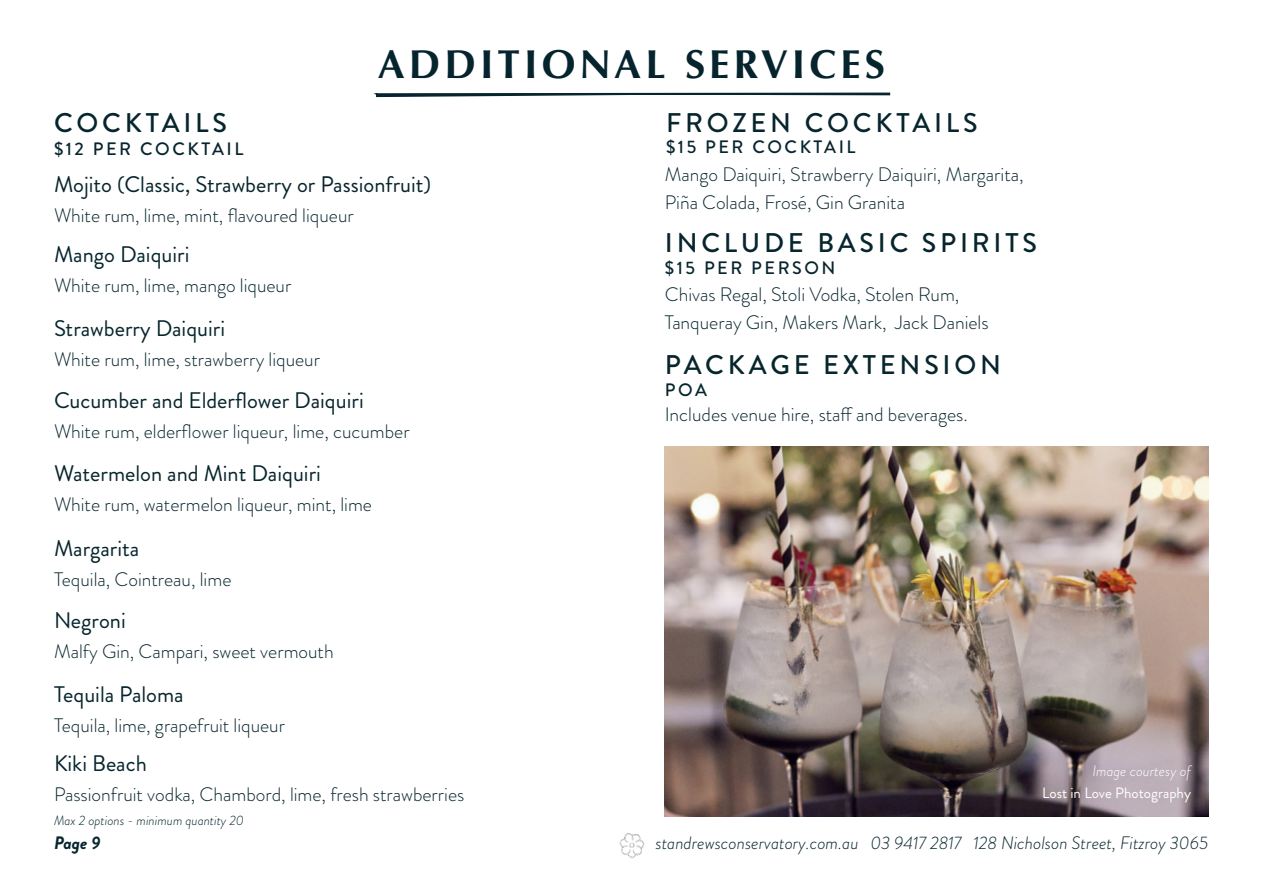
<style>
.page{position:relative;width:1263px;height:893px;background:#fff}
.page>*{position:absolute;margin:0;border:0;box-sizing:border-box;transform-origin:0 0}
.t1{font:700 40.5px "Optima";letter-spacing:.1em;color:#05242d}
.t2{font:500 27px "Brandon Grotesque";letter-spacing:.14em;color:#07252d}
.t3{font:22.5px "Brandon Grotesque";color:#07252d}
.t4{font:300 19.5px/28.8px "Brandon Grotesque";color:#07252d}
.t5{font:italic 300 18px "Brandon Grotesque";color:#07252d}
.t6{font:500 18px "Brandon Grotesque";letter-spacing:.14em;color:#07252d}
.t7{font:italic 700 18px "Brandon Grotesque";color:#07252d}
.t8{font:15px "Brandon Grotesque";color:#fff}
.t9{font:italic 300 15px "Brandon Grotesque";color:#fff}
.t10{font:italic 300 13.5px "Brandon Grotesque";color:#07252d}
</style>
<div class="page">
<img style="left:619px;top:833px;width:26px;height:26px">
<img style="left:665px;top:446px;width:544px;height:370px">
<svg style="left:375px;top:92px;width:516px;height:6px"></svg>
<h1 class="t1" style="left:378px;top:41px;width:509px">ADDITIONAL SERVICES</h1>
<h2 class="t2" style="left:54px;top:104px;width:174px">COCKTAILS</h2>
<p class="t6" style="left:54px;top:136px;width:191px">$12 PER COCKTAIL</p>
<p class="t3" style="left:54px;top:168px;width:379px">Mojito (Classic, Strawberry or Passionfruit)</p>
<p class="t4" style="left:54px;top:201px;width:301px">White rum, lime, mint, flavoured liqueur</p>
<p class="t3" style="left:54px;top:239px;width:137px">Mango Daiquiri</p>
<p class="t4" style="left:54px;top:271px;width:239px">White rum, lime, mango liqueur</p>
<p class="t3" style="left:54px;top:312px;width:173px">Strawberry Daiquiri</p>
<p class="t4" style="left:54px;top:345px;width:267px">White rum, lime, strawberry liqueur</p>
<p class="t3" style="left:54px;top:384px;width:311px">Cucumber and Elderflower Daiquiri</p>
<p class="t4" style="left:54px;top:417px;width:357px">White rum, elderflower liqueur, lime, cucumber</p>
<p class="t3" style="left:54px;top:458px;width:268px">Watermelon and Mint Daiquiri</p>
<p class="t4" style="left:54px;top:490px;width:320px">White rum, watermelon liqueur, mint, lime</p>
<p class="t3" style="left:54px;top:533px;width:87px">Margarita</p>
<p class="t4" style="left:54px;top:565px;width:179px">Tequila, Cointreau, lime</p>
<p class="t3" style="left:54px;top:605px;width:73px">Negroni</p>
<p class="t4" style="left:54px;top:637px;width:281px">Malfy Gin, Campari, sweet vermouth</p>
<p class="t3" style="left:54px;top:678px;width:131px">Tequila Paloma</p>
<p class="t4" style="left:54px;top:711px;width:233px">Tequila, lime, grapefruit liqueur</p>
<p class="t3" style="left:54px;top:747px;width:94px">Kiki Beach</p>
<p class="t4" style="left:54px;top:780px;width:412px">Passionfruit vodka, Chambord, lime, fresh strawberries</p>
<p class="t10" style="left:54px;top:811px;width:192px">Max 2 options - minimum quantity 20</p>
<h2 class="t2" style="left:666px;top:104px;width:313px">FROZEN COCKTAILS</h2>
<p class="t6" style="left:666px;top:135px;width:191px">$15 PER COCKTAIL</p>
<p class="t4" style="left:665px;top:160px;width:360px">Mango Daiquiri, Strawberry Daiquiri, Margarita,<br>Piña Colada, Frosé, Gin Granita</p>
<h2 class="t2" style="left:665px;top:225px;width:374px">INCLUDE BASIC SPIRITS</h2>
<p class="t6" style="left:665px;top:255px;width:172px">$15 PER PERSON</p>
<p class="t4" style="left:665px;top:280px;width:325px">Chivas Regal, Stoli Vodka, Stolen Rum,<br>Tanqueray Gin, Makers Mark, Jack Daniels</p>
<h2 class="t2" style="left:665px;top:346px;width:338px">PACKAGE EXTENSION</h2>
<p class="t6" style="left:665px;top:377px;width:44px">POA</p>
<p class="t4" style="left:665px;top:400px;width:304px">Includes venue hire, staff and beverages.</p>
<p class="t9" style="left:1092px;top:760px;width:100px">Image courtesy of</p>
<p class="t8" style="left:1042px;top:782px;width:150px">Lost in Love Photography</p>
<p class="t7" style="left:54px;top:830px;width:48px">Page 9</p>
<p class="t5" style="left:655px;top:831px;width:554px">standrewsconservatory.com.au 03 9417 2817 128 Nicholson Street, Fitzroy 3065</p>
</div>
